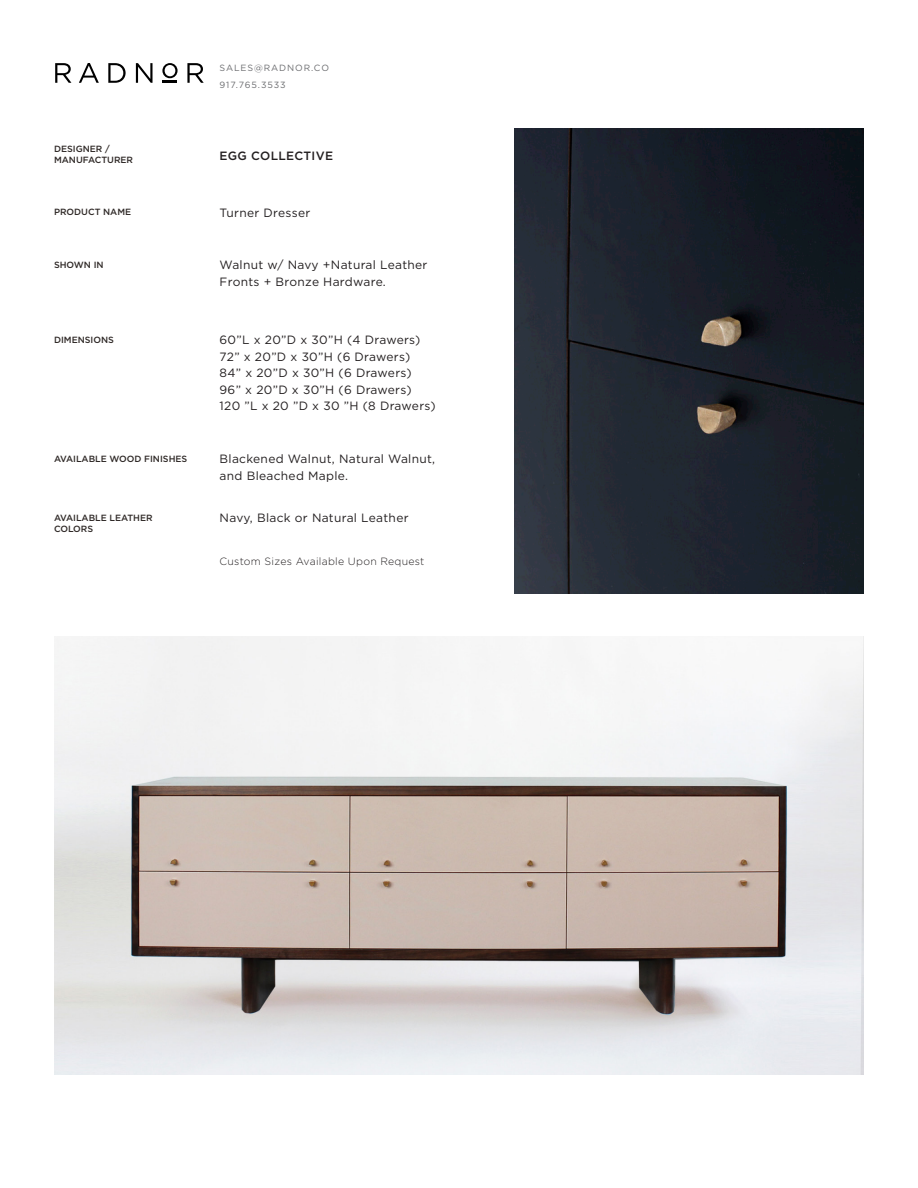
<style>
.page{position:relative;width:918px;height:1188px;background:#fff}
.page>*{position:absolute;margin:0;border:0;box-sizing:border-box;transform-origin:0 0}
.t1{font:12px/16.5px "Gotham";letter-spacing:.025em;color:#231f20}
.t2{font:500 12px "Gotham";letter-spacing:.025em;color:#231f20}
.t3{font:300 10.5px "Gotham";letter-spacing:.025em;color:#231f20}
.t4{font:500 9px "Gotham";color:#2e2826}
.t5{font:9px "Gotham";letter-spacing:.1em;color:#6c6d70}
</style>
<div class="page">
<svg style="left:55px;top:63px;width:16px;height:20px"></svg>
<svg style="left:79px;top:63px;width:20px;height:20px"></svg>
<svg style="left:108px;top:63px;width:18px;height:20px"></svg>
<svg style="left:136px;top:63px;width:17px;height:20px"></svg>
<svg style="left:187px;top:63px;width:17px;height:20px"></svg>
<svg style="left:162px;top:63px;width:16px;height:20px"></svg>
<img style="left:515px;top:128px;width:349px;height:466px">
<img style="left:54px;top:637px;width:810px;height:438px">
<p class="t4" style="left:54px;top:143px;width:57px">DESIGNER /</p>
<p class="t4" style="left:54px;top:154px;width:81px">MANUFACTURER</p>
<p class="t4" style="left:54px;top:206px;width:79px">PRODUCT NAME</p>
<p class="t4" style="left:54px;top:259px;width:51px">SHOWN IN</p>
<p class="t4" style="left:54px;top:334px;width:61px">DIMENSIONS</p>
<p class="t4" style="left:54px;top:453px;width:135px">AVAILABLE WOOD FINISHES</p>
<p class="t4" style="left:54px;top:512px;width:100px">AVAILABLE LEATHER</p>
<p class="t4" style="left:54px;top:523px;width:41px">COLORS</p>
<p class="t5" style="left:220px;top:63px;width:111px">SALES@RADNOR.CO</p>
<p class="t5" style="left:220px;top:80px;width:68px">917.765.3533</p>
<p class="t2" style="left:220px;top:148px;width:115px">EGG COLLECTIVE</p>
<p class="t1" style="left:220px;top:204px;width:92px">Turner Dresser</p>
<p class="t1" style="left:220px;top:256px;width:209px">Walnut w/ Navy +Natural Leather<br>Fronts + Bronze Hardware.</p>
<p class="t1" style="left:220px;top:332px;width:202px">60”L x 20”D x 30”H (4 Drawers)</p>
<p class="t1" style="left:220px;top:348px;width:192px">72” x 20”D x 30”H (6 Drawers)</p>
<p class="t1" style="left:220px;top:365px;width:194px">84” x 20”D x 30”H (6 Drawers)</p>
<p class="t1" style="left:220px;top:381px;width:194px">96” x 20”D x 30”H (6 Drawers)</p>
<p class="t1" style="left:220px;top:398px;width:218px">120 ”L x 20 ”D x 30 ”H (8 Drawers)</p>
<p class="t1" style="left:220px;top:451px;width:217px">Blackened Walnut, Natural Walnut, and Bleached Maple.</p>
<p class="t1" style="left:220px;top:510px;width:190px">Navy, Black or Natural Leather</p>
<p class="t3" style="left:220px;top:555px;width:206px">Custom Sizes Available Upon Request</p>
</div>
